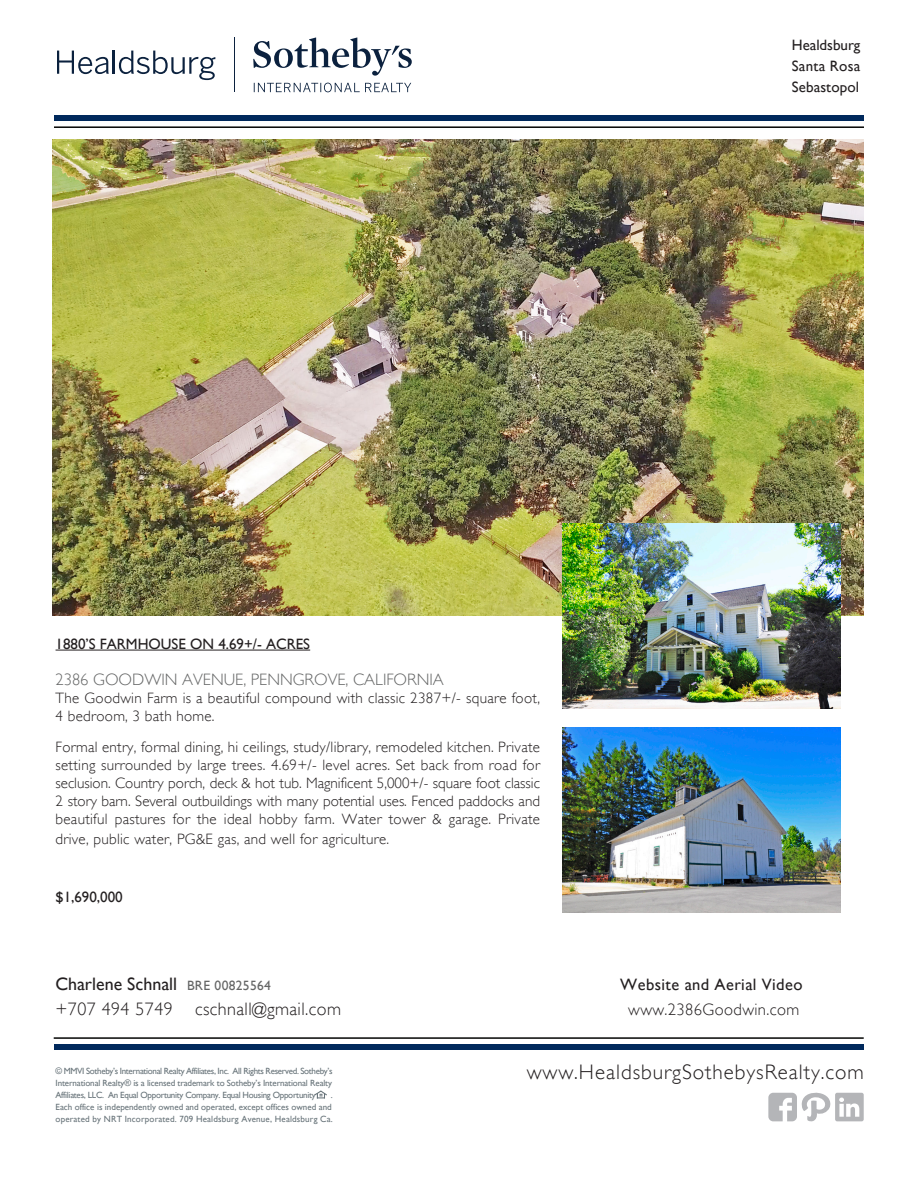
<style>
.page{position:relative;width:918px;height:1188px;background:#fff}
.page>*{position:absolute;margin:0;border:0;box-sizing:border-box;transform-origin:0 0}
.t1{font:300 21px "Gill Sans";letter-spacing:.045em;color:#231f20}
.t2{font:300 18px "Gill Sans";letter-spacing:.025em;color:#231f20}
.t3{font:18px "Gill Sans";color:#231f20}
.t4{font:300 16.5px "Gill Sans";color:#656666}
.t5{font:16.5px "Gill Sans";letter-spacing:.025em;color:#231f20}
.t6{font:300 16.5px "Gill Sans";letter-spacing:.025em;color:#231f20}
.t7{font:300 15px/18px "Gill Sans";letter-spacing:.02em;color:#231f20}
.t8{font:15px "Gill Sans";color:#231f20}
.t9{font:15px "Gill Sans";letter-spacing:.02em;color:#231f20}
.t10{font:9px/12px "Gill Sans";letter-spacing:-.03em;color:#677379}
.s1{font-size:13.5px;color:#656666}
</style>
<div class="page">
<svg style="left:57px;top:51px;width:52px;height:23px"></svg>
<hr style="left:113px;top:51px;width:2px;height:23px;background:#0b213e">
<svg style="left:119px;top:51px;width:96px;height:29px"></svg>
<hr style="left:234px;top:37px;width:1px;height:55px;background:#0b213e">
<svg style="left:253px;top:37px;width:159px;height:39px"></svg>
<svg style="left:254px;top:83px;width:157px;height:9px"></svg>
<hr style="left:56px;top:650px;width:254px;height:1px;background:#231f20">
<svg style="left:768px;top:1092px;width:96px;height:30px"></svg>
<svg style="left:314px;top:1090px;width:13px;height:8px"></svg>
<div style="left:54px;top:115px;width:810px;height:6px;background:#00295c"></div>
<hr style="left:54px;top:126px;width:810px;height:2px;background:#040503">
<img style="left:53px;top:140px;width:811px;height:476px">
<div style="left:54px;top:1044px;width:810px;height:6px;background:#00295c"></div>
<hr style="left:54px;top:1037px;width:810px;height:2px;background:#040503">
<img style="left:563px;top:524px;width:277px;height:184px">
<img style="left:563px;top:728px;width:277px;height:185px">
<p class="t8" style="left:56px;top:635px;width:256px">1880’S FARMHOUSE ON 4.69+/- ACRES</p>
<p class="t4" style="left:56px;top:670px;width:390px">2386 GOODWIN AVENUE, PENNGROVE, CALIFORNIA</p>
<p class="t7" style="left:56px;top:689px;width:486px">The Goodwin Farm is a beautiful compound with classic 2387+/- square foot,<br>4 bedroom, 3 bath home.</p>
<p class="t7" style="left:56px;top:738px;width:486px;text-align:justify">Formal entry, formal dining, hi ceilings, study/library, remodeled kitchen. Private setting surrounded by large trees. 4.69+/- level acres. Set back from road for seclusion. Country porch, deck &amp; hot tub. Magnificent 5,000+/- square foot classic 2 story barn. Several outbuildings with many potential uses. Fenced paddocks and beautiful pastures for the ideal hobby farm. Water tower &amp; garage. Private</p>
<p class="t7" style="left:56px;top:830px;width:335px">drive, public water, PG&amp;E gas, and well for agriculture.</p>
<p class="t8" style="left:56px;top:888px;width:69px">$1,690,000</p>
<p class="t8" style="left:792px;top:36px;width:70px">Healdsburg</p>
<p class="t9" style="left:792px;top:57px;width:70px">Santa Rosa</p>
<p class="t8" style="left:792px;top:78px;width:69px">Sebastopol</p>
<p class="t3" style="left:56px;top:973px;width:217px">Charlene Schnall <span class="s1">BRE 00825564</span></p>
<p class="t5" style="left:620px;top:975px;width:184px">Website and Aerial Video</p>
<p class="t2" style="left:56px;top:999px;width:287px">+707 494 5749 cschnall@gmail.com</p>
<p class="t6" style="left:628px;top:1000px;width:172px">www.2386Goodwin.com</p>
<p class="t10" style="left:56px;top:1065px;width:279px">© MMVI Sotheby’s International Realty Affiliates, Inc. All Rights Reserved. Sotheby’s<br>International Realty® is a licensed trademark to Sotheby’s International Realty</p>
<p class="t1" style="left:527px;top:1060px;width:339px">www.HealdsburgSothebysRealty.com</p>
<p class="t10" style="left:56px;top:1089px;width:262px">Affiliates, LLC. An Equal Opportunity Company. Equal Housing Opportunity</p>
<p class="t10" style="left:56px;top:1089px;width:279px;text-align:justify;text-indent:275px">.<br>Each office is independently owned and operated, except offices owned and operated by NRT Incorporated. 709 Healdsburg Avenue, Healdsburg Ca.</p>
</div>
